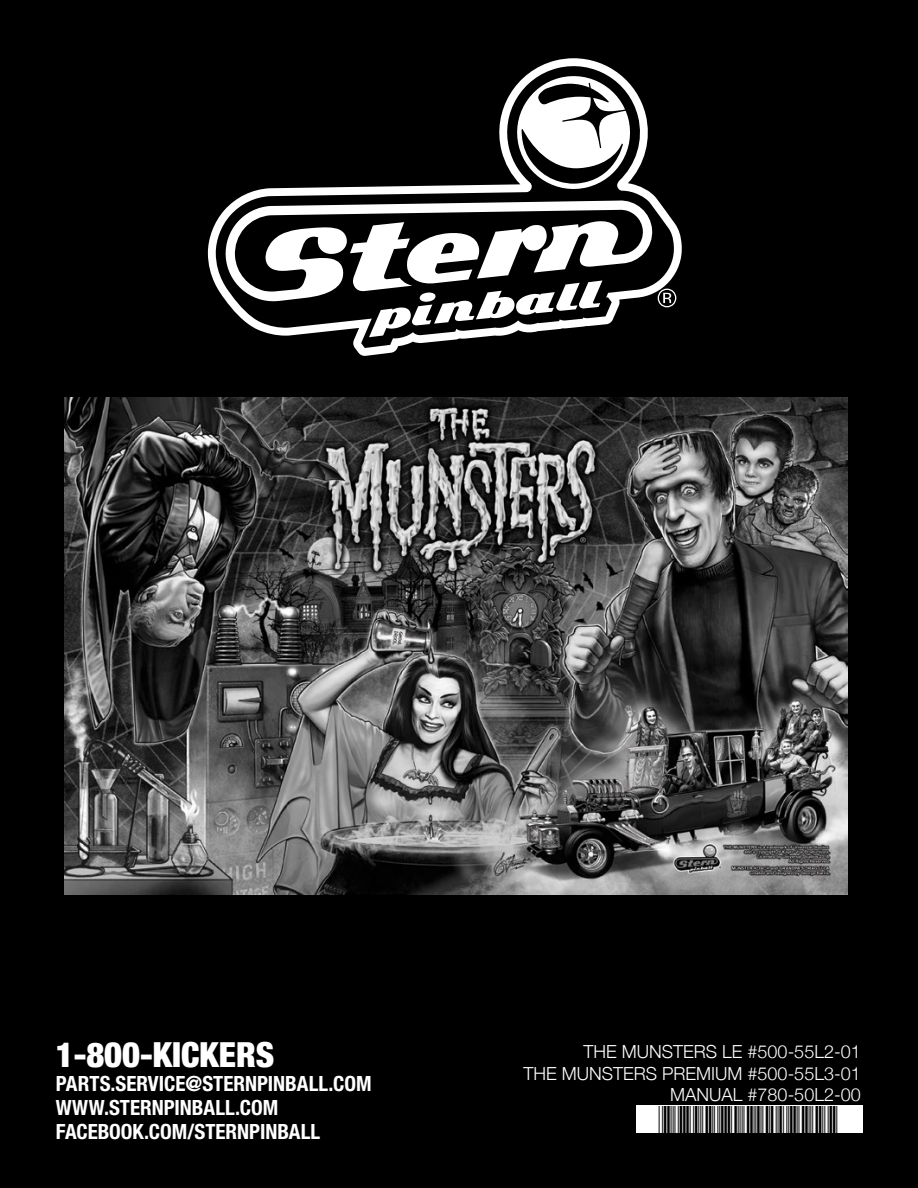
<style>
.page{position:relative;width:918px;height:1188px;background:#fff}
.page>*{position:absolute;margin:0;border:0;box-sizing:border-box;transform-origin:0 0}
.t1{font:36px "Free 3 of 9";color:#000}
.t2{font:900 condensed 34.5px "Helvetica Neue";color:#fff}
.t3{font:700 condensed 21px/24.2px "Helvetica Neue LT Pro";color:#fff}
.t4{font:300 18px/21.6px "Helvetica Neue";color:#fff;text-align:right}
</style>
<div class="page">
<div style="left:0;top:0;width:918px;height:1032px;background:#000"></div>
<svg style="left:208px;top:58px;width:474px;height:298px;fill:#000"></svg>
<svg style="left:216px;top:59px;width:458px;height:289px;fill:#000"></svg>
<svg style="left:225px;top:200px;width:428px;height:103px;fill:#000"></svg>
<svg style="left:350px;top:222px;width:252px;height:115px"></svg>
<svg style="left:511px;top:70px;width:125px;height:125px"></svg>
<svg style="left:658px;top:289px;width:18px;height:18px"></svg>
<div style="left:0;top:1032px;width:918px;height:156px;background:#000"></div>
<div style="left:636px;top:1106px;width:227px;height:27px;background:#fff"></div>
<img style="left:64px;top:398px;width:784px;height:497px">
<h2 class="t2" style="left:56px;top:1026px;width:220px">1-800-KICKERS</h2>
<p class="t3" style="left:56px;top:1071px;width:317px">PARTS.SERVICE@STERNPINBALL.COM<br>WWW.STERNPINBALL.COM<br>FACEBOOK.COM/STERNPINBALL</p>
<p class="t4" style="left:524px;top:1040px;width:339px">THE MUNSTERS LE #500-55L2-01<br>THE MUNSTERS PREMIUM #500-55L3-01<br>MANUAL #780-50L2-00</p>
<h1 class="t1" style="left:659px;top:1099px;width:181px">*780-50L2-00*</h1>
</div>
